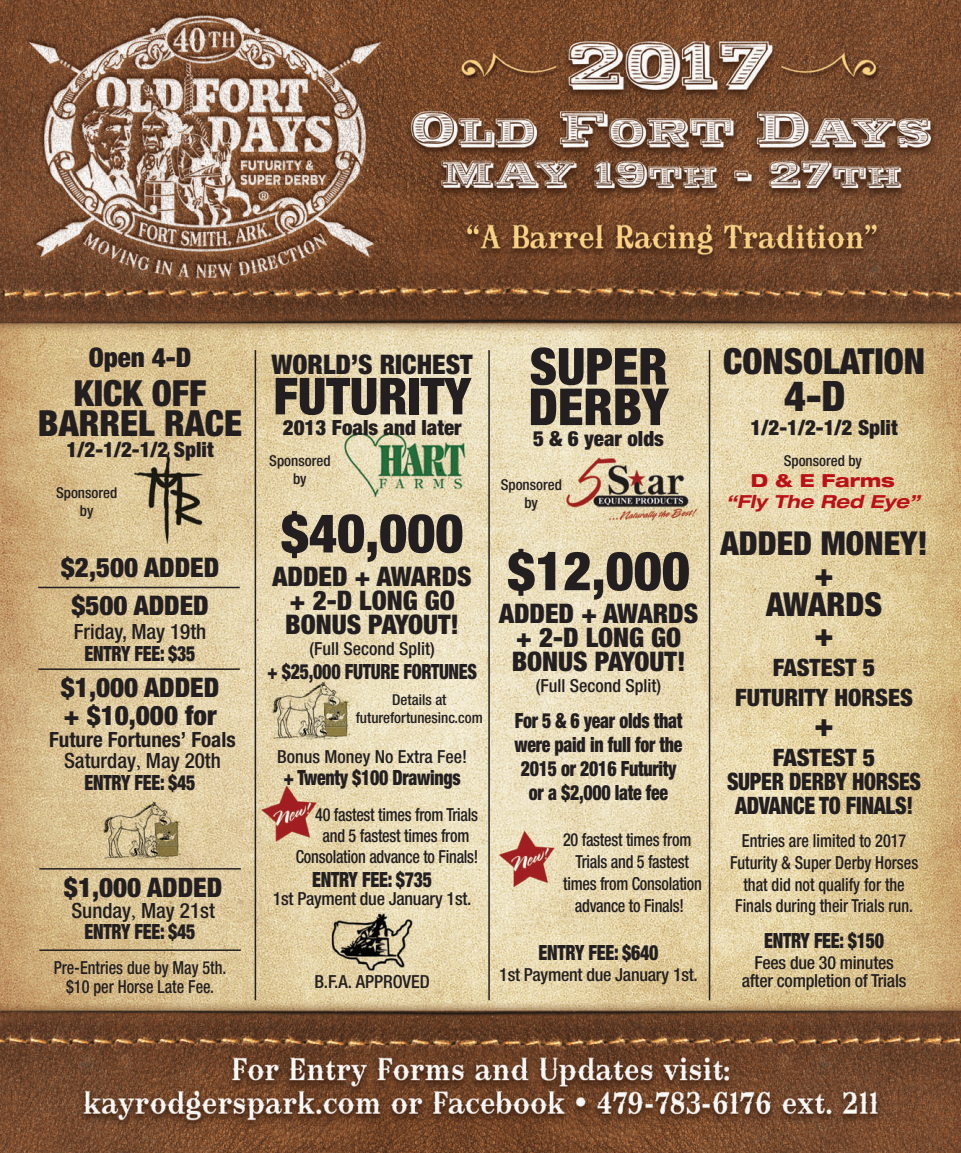
<style>
.page{position:relative;width:961px;height:1153px;background:#fff}
.page>*{position:absolute;margin:0;border:0;box-sizing:border-box;transform-origin:0 0}
.t1{font:900 condensed 54px "Helvetica Neue";color:#231f20}
.t2{font:900 condensed 51px/40.5px "Helvetica Neue";color:#231f20}
.t3{font:900 condensed 42px "Helvetica Neue";color:#231f20}
.t4{font:900 condensed 36px/30px "Helvetica Neue";color:#231f20;text-align:center}
.t5{font:900 condensed 33px/30px "Helvetica Neue";color:#231f20;text-align:center}
.t6{font:900 condensed 27px/24px "Helvetica Neue";color:#231f20;text-align:center}
.t7{font:900 condensed 24px/24px "Helvetica Neue";letter-spacing:-.015em;color:#231f20;text-align:center}
.t8{font:900 condensed 21px/24px "Helvetica Neue";letter-spacing:-.015em;color:#231f20;text-align:center;scale:.85 1}
.t9{font:900 condensed 21px "Helvetica Neue";letter-spacing:-.015em;color:#231f20}
.t10{font:700 condensed 21px/21.9px "Helvetica Neue";color:#231f20;text-align:center}
.t11{font:500 condensed 21px/20.7px "Helvetica Neue";color:#231f20;text-align:center}
.t12{font:500 condensed 18px/21.9px "Helvetica Neue";letter-spacing:-.015em;color:#231f20;text-align:center;scale:.9 1}
.t13{font:500 condensed 18px/18px "Helvetica Neue";letter-spacing:-.015em;color:#231f20;text-align:center}
.t14{font:italic 700 expanded 18px "Helvetica Neue";color:#bb1018}
.t15{font:800 expanded 18px "Helvetica Neue";color:#bb1018}
.t16{font:500 condensed 15px/18px "Helvetica Neue";color:#231f20;text-align:center}
.s1{font-weight:500}
.s2{font-family:"Minion Pro";font-weight:400;font-stretch:normal}
.s3{font-weight:900}
</style>
<div class="page">
<img style="left:0;top:0;width:961px;height:1152px">
<hr style="left:38px;top:586px;width:202px;height:2px;background:#231f20">
<hr style="left:255px;top:350px;width:1px;height:650px;background:#231f20">
<hr style="left:708px;top:350px;width:2px;height:650px;background:#231f20">
<hr style="left:488px;top:350px;width:2px;height:650px;background:#231f20">
<hr style="left:38px;top:668px;width:202px;height:1px;background:#231f20">
<hr style="left:39px;top:867px;width:202px;height:2px;background:#231f20">
<hr style="left:39px;top:949px;width:202px;height:1px;background:#231f20">
<svg style="left:0;top:1147px;width:2px;height:6px"></svg>
<h3 class="t6" style="left:89px;top:348px;width:104px">Open 4-D</h3>
<h3 class="t4" style="left:38px;top:381px;width:206px">KICK OFF<br>BARREL RACE</h3>
<p class="t9" style="left:66px;top:442px;width:149px">1/2-1/2-1/2 Split</p>
<p class="t16" style="left:56px;top:484px;width:63px">Sponsored by</p>
<h3 class="t6" style="left:61px;top:551px;width:160px;line-height:37.5px">$2,500 ADDED $500 ADDED</h3>
<p class="t11" style="left:74px;top:622px;width:134px">Friday, May 19th</p>
<p class="t8" style="left:85px;top:643px;width:132px">ENTRY FEE: $35</p>
<h3 class="t6" style="left:61px;top:676px;width:160px;line-height:27px;text-align:left">$1,000 ADDED + $10,000 for</h3>
<p class="t10" style="left:49px;top:729px;width:188px">Future Fortunes’ Foals<br><span class="s1">Saturday</span><span class="s2">,</span> <span class="s1">May 20th<br></span><span class="s3">ENTRY FEE: $45</span></p>
<h3 class="t6" style="left:64px;top:877px;width:160px">$1,000 ADDED</h3>
<p class="t11" style="left:71px;top:901px;width:145px">Sunday<span class="s2">,</span> May 21st<br><span class="s3">ENTRY FEE: $45</span></p>
<p class="t12" style="left:54px;top:958px;width:193px;line-height:19.5px">Pre-Entries due by May 5th. $10 per Horse Late Fee.</p>
<h3 class="t6" style="left:271px;top:354px;width:203px">WORLD’S RICHEST</h3>
<h2 class="t2" style="left:273px;top:380px;width:199px">FUTURITY</h2>
<p class="t9" style="left:283px;top:420px;width:180px">2013 Foals and later</p>
<p class="t16" style="left:269px;top:453px;width:63px">Sponsored by</p>
<h1 class="t1" style="left:281px;top:514px;width:184px">$40,000</h1>
<h3 class="t6" style="left:272px;top:566px;width:201px">ADDED + AWARDS + 2-D LONG GO<br>BONUS PAYOUT!</h3>
<p class="t13" style="left:309px;top:640px;width:127px">(Full Second Split)</p>
<p class="t8" style="left:267px;top:660px;width:249px">+ $25,000 FUTURE FORTUNES</p>
<p class="t16" style="left:356px;top:691px;width:129px">Details at futurefortunesinc.com</p>
<p class="t13" style="left:277px;top:748px;width:192px">Bonus Money No Extra Fee!</p>
<p class="t8" style="left:283px;top:767px;width:210px">+ Twenty $100 Drawings</p>
<p class="t12" style="left:315px;top:805px;width:182px">40 fastest times from Trials</p>
<p class="t12" style="left:322px;top:826px;width:165px">and 5 fastest times from</p>
<p class="t12" style="left:296px;top:847px;width:204px">Consolation advance to Finals!</p>
<p class="t8" style="left:312px;top:869px;width:143px">ENTRY FEE: $735</p>
<p class="t13" style="left:273px;top:891px;width:200px">1st Payment due January 1st.</p>
<p class="t13" style="left:314px;top:973px;width:117px">B.F.A. APPROVED</p>
<h2 class="t2" style="left:528px;top:350px;width:141px">SUPER<br>DERBY</h2>
<p class="t9" style="left:533px;top:431px;width:132px">5 &amp; 6 year olds</p>
<p class="t16" style="left:500px;top:477px;width:63px">Sponsored by</p>
<h1 class="t1" style="left:507px;top:551px;width:184px">$12,000</h1>
<h3 class="t6" style="left:499px;top:604px;width:201px">ADDED + AWARDS + 2-D LONG GO<br>BONUS PAYOUT!</h3>
<p class="t13" style="left:536px;top:678px;width:127px">(Full Second Split)</p>
<p class="t8" style="left:514px;top:710px;width:199px">For 5 &amp; 6 year olds that were paid in full for the<br>2015 or 2016 Futurity or a $2,000 late fee</p>
<p class="t12" style="left:563px;top:830px;width:156px">20 fastest times from<br>Trials and 5 fastest times from Consolation advance to Finals!</p>
<p class="t8" style="left:538px;top:942px;width:143px">ENTRY FEE: $640</p>
<p class="t13" style="left:499px;top:967px;width:200px">1st Payment due January 1st.</p>
<h3 class="t4" style="left:723px;top:349px;width:204px">CONSOLATION</h3>
<h3 class="t3" style="left:784px;top:381px;width:63px">4-D</h3>
<p class="t9" style="left:750px;top:420px;width:149px">1/2-1/2-1/2 Split</p>
<p class="t16" style="left:783px;top:453px;width:80px">Sponsored by</p>
<p class="t15" style="left:751px;top:473px;width:145px">D &amp; E Farms</p>
<p class="t14" style="left:726px;top:495px;width:195px">“Fly The Red Eye”</p>
<h3 class="t5" style="left:720px;top:531px;width:209px">ADDED MONEY! +<br>AWARDS<br>+</h3>
<h3 class="t7" style="left:735px;top:654px;width:179px;line-height:30px">FASTEST 5<br>FUTURITY HORSES</h3>
<h3 class="t5" style="left:814px;top:711px;width:21px">+</h3>
<h3 class="t7" style="left:727px;top:747px;width:196px">FASTEST 5<br>SUPER DERBY HORSES<br>ADVANCE TO FINALS!</h3>
<p class="t12" style="left:730px;top:831px;width:211px">Entries are limited to 2017<br>Futurity &amp; Super Derby Horses that did not qualify for the<br>Finals during their Trials run.</p>
<p class="t8" style="left:764px;top:930px;width:143px">ENTRY FEE: $150</p>
<p class="t13" style="left:741px;top:955px;width:166px">Fees due 30 minutes after completion of Trials</p>
</div>
